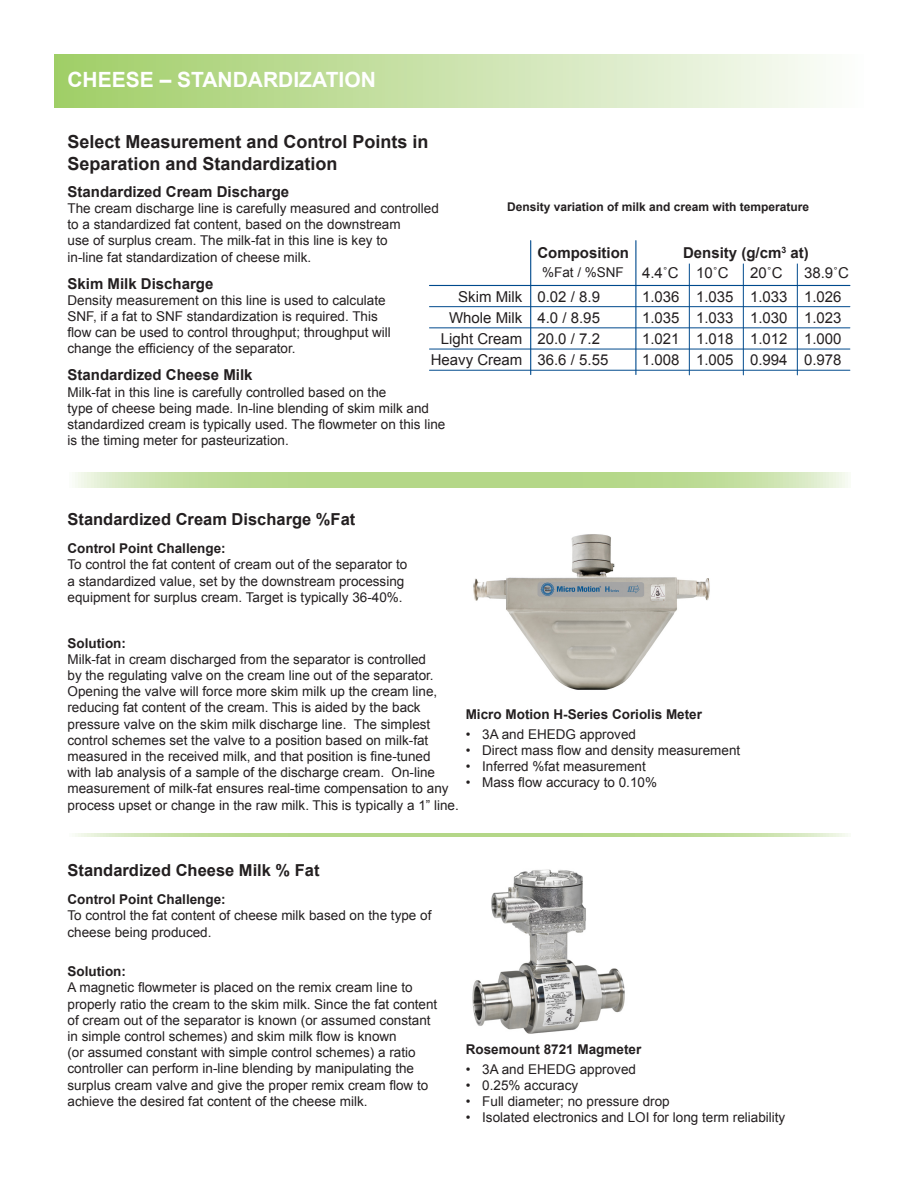
<style>
.page{position:relative;width:918px;height:1188px;background:#fff}
.page>*{position:absolute;margin:0;border:0;box-sizing:border-box;transform-origin:0 0}
.t1{font:700 21px "Arial";color:#fff}
.t2{font:700 18px/21.6px "Arial";color:#231f20}
.t3{font:700 16.5px "Arial";color:#231f20}
.t4{font:15px "Arial";color:#231f20}
.t5{font:700 15px "Arial";color:#231f20}
.t6{font:13.5px/16.2px "Arial";color:#231f20}
.t7{font:700 13.5px "Arial";color:#231f20}
.t8{font:700 12px "Arial";color:#231f20}
</style>
<div class="page">
<div style="left:54px;top:54px;width:810px;height:54px;background:linear-gradient(to right,#9fcd66,#fbfcfa)"></div>
<img style="left:472px;top:869px;width:153px;height:165px">
<svg style="left:75px;top:472px;width:773px;height:15px;background:#c0dd9b"></svg>
<svg style="left:75px;top:833px;width:773px;height:4px;background:#c0dd9b"></svg>
<hr style="left:429px;top:285px;width:421px;height:1px;background:#004a8d">
<hr style="left:429px;top:306px;width:421px;height:1px;background:#004a8d">
<hr style="left:429px;top:328px;width:421px;height:1px;background:#004a8d">
<hr style="left:429px;top:349px;width:421px;height:1px;background:#004a8d">
<hr style="left:429px;top:370px;width:421px;height:1px;background:#004a8d">
<hr style="left:530px;top:241px;width:1px;height:134px;background:#004a8d">
<hr style="left:635px;top:241px;width:1px;height:134px;background:#004a8d">
<hr style="left:689px;top:264px;width:1px;height:111px;background:#004a8d">
<hr style="left:743px;top:264px;width:1px;height:111px;background:#004a8d">
<hr style="left:797px;top:264px;width:1px;height:111px;background:#004a8d">
<img style="left:473px;top:534px;width:237px;height:156px">
<p class="t1" style="left:68px;top:68px;width:310px">CHEESE – STANDARDIZATION</p>
<p class="t2" style="left:68px;top:131px;width:363px">Select Measurement and Control Points in<br>Separation and Standardization</p>
<p class="t5" style="left:68px;top:183px;width:223px">Standardized Cream Discharge</p>
<p class="t6" style="left:68px;top:200px;width:373px">The cream discharge line is carefully measured and controlled to a standardized fat content, based on the downstream<br>use of surplus cream. The milk-fat in this line is key to<br>in-line fat standardization of cheese milk.</p>
<p class="t5" style="left:68px;top:275px;width:147px">Skim Milk Discharge</p>
<p class="t6" style="left:68px;top:292px;width:325px">Density measurement on this line is used to calculate SNF, if a fat to SNF standardization is required. This flow can be used to control throughput; throughput will change the efficiency of the separator.</p>
<p class="t5" style="left:68px;top:367px;width:187px">Standardized Cheese Milk</p>
<p class="t6" style="left:68px;top:384px;width:379px">Milk-fat in this line is carefully controlled based on the<br>type of cheese being made. In-line blending of skim milk and standardized cream is typically used. The flowmeter on this line is the timing meter for pasteurization.</p>
<p class="t8" style="left:507px;top:200px;width:304px">Density variation of milk and cream with temperature</p>
<p class="t5" style="left:683px;top:244px;width:127px">Density (g/cm<sup>3</sup> at)</p>
<p class="t6" style="left:542px;top:264px;width:83px">%Fat / %SNF</p>
<p class="t4" style="left:696px;top:264px;width:34px">10˚C</p>
<p class="t4" style="left:750px;top:264px;width:34px">20˚C</p>
<p class="t5" style="left:537px;top:244px;width:93px">Composition</p>
<p class="t4" style="left:642px;top:264px;width:38px">4.4˚C</p>
<p class="t4" style="left:804px;top:264px;width:47px">38.9˚C</p>
<p class="t4" style="left:537px;top:288px;width:64px">0.02 / 8.9</p>
<p class="t4" style="left:537px;top:309px;width:64px">4.0 / 8.95</p>
<p class="t4" style="left:537px;top:330px;width:64px">20.0 / 7.2</p>
<p class="t4" style="left:537px;top:351px;width:72px">36.6 / 5.55</p>
<p class="t4" style="left:642px;top:288px;width:39px">1.036</p>
<p class="t4" style="left:642px;top:309px;width:39px">1.035</p>
<p class="t4" style="left:642px;top:330px;width:39px">1.021</p>
<p class="t4" style="left:642px;top:351px;width:39px">1.008</p>
<p class="t4" style="left:696px;top:288px;width:39px">1.035</p>
<p class="t4" style="left:696px;top:309px;width:39px">1.033</p>
<p class="t4" style="left:696px;top:330px;width:39px">1.018</p>
<p class="t4" style="left:696px;top:351px;width:39px">1.005</p>
<p class="t4" style="left:750px;top:288px;width:39px">1.033</p>
<p class="t4" style="left:750px;top:309px;width:39px">1.030</p>
<p class="t4" style="left:750px;top:330px;width:39px">1.012</p>
<p class="t4" style="left:750px;top:351px;width:39px">0.994</p>
<p class="t4" style="left:804px;top:288px;width:39px">1.026</p>
<p class="t4" style="left:804px;top:309px;width:39px">1.023</p>
<p class="t4" style="left:804px;top:330px;width:39px">1.000</p>
<p class="t4" style="left:804px;top:351px;width:39px">0.978</p>
<p class="t4" style="left:458px;top:288px;width:66px">Skim Milk</p>
<p class="t4" style="left:449px;top:309px;width:75px">Whole Milk</p>
<p class="t4" style="left:441px;top:330px;width:83px">Light Cream</p>
<p class="t4" style="left:431px;top:351px;width:93px">Heavy Cream</p>
<p class="t3" style="left:68px;top:510px;width:289px">Standardized Cream Discharge %Fat</p>
<p class="t7" style="left:68px;top:541px;width:160px">Control Point Challenge:</p>
<p class="t6" style="left:68px;top:556px;width:341px">To control the fat content of cream out of the separator to a standardized value, set by the downstream processing equipment for surplus cream. Target is typically 36-40%.</p>
<p class="t7" style="left:68px;top:635px;width:60px">Solution:</p>
<p class="t6" style="left:68px;top:651px;width:393px">Milk-fat in cream discharged from the separator is controlled<br>by the regulating valve on the cream line out of the separator.<br>Opening the valve will force more skim milk up the cream line, reducing fat content of the cream. This is aided by the back pressure valve on the skim milk discharge line. The simplest control schemes set the valve to a position based on milk-fat measured in the received milk, and that position is fine-tuned<br>with lab analysis of a sample of the discharge cream. On-line measurement of milk-fat ensures real-time compensation to any process upset or change in the raw milk. This is typically a 1” line.</p>
<p class="t7" style="left:466px;top:707px;width:238px">Micro Motion H-Series Coriolis Meter</p>
<p class="t6" style="left:466px;top:726px;width:172px">• 3A and EHEDG approved</p>
<p class="t6" style="left:466px;top:742px;width:276px">• Direct mass flow and density measurement</p>
<p class="t6" style="left:466px;top:758px;width:182px">• Inferred %fat measurement</p>
<p class="t6" style="left:466px;top:775px;width:193px">• Mass flow accuracy to 0.10%</p>
<p class="t3" style="left:68px;top:861px;width:254px">Standardized Cheese Milk % Fat</p>
<p class="t7" style="left:68px;top:892px;width:160px">Control Point Challenge:</p>
<p class="t6" style="left:68px;top:907px;width:365px">To control the fat content of cheese milk based on the type of cheese being produced.</p>
<p class="t7" style="left:68px;top:964px;width:60px">Solution:</p>
<p class="t6" style="left:68px;top:979px;width:371px">A magnetic flowmeter is placed on the remix cream line to properly ratio the cream to the skim milk. Since the fat content of cream out of the separator is known (or assumed constant in simple control schemes) and skim milk flow is known<br>(or assumed constant with simple control schemes) a ratio controller can perform in-line blending by manipulating the surplus cream valve and give the proper remix cream flow to achieve the desired fat content of the cheese milk.</p>
<p class="t7" style="left:466px;top:1042px;width:177px">Rosemount 8721 Magmeter</p>
<p class="t6" style="left:466px;top:1061px;width:172px">• 3A and EHEDG approved</p>
<p class="t6" style="left:466px;top:1077px;width:114px">• 0.25% accuracy</p>
<p class="t6" style="left:466px;top:1093px;width:206px">• Full diameter; no pressure drop</p>
<p class="t6" style="left:466px;top:1110px;width:321px">• Isolated electronics and LOI for long term reliability</p>
</div>
